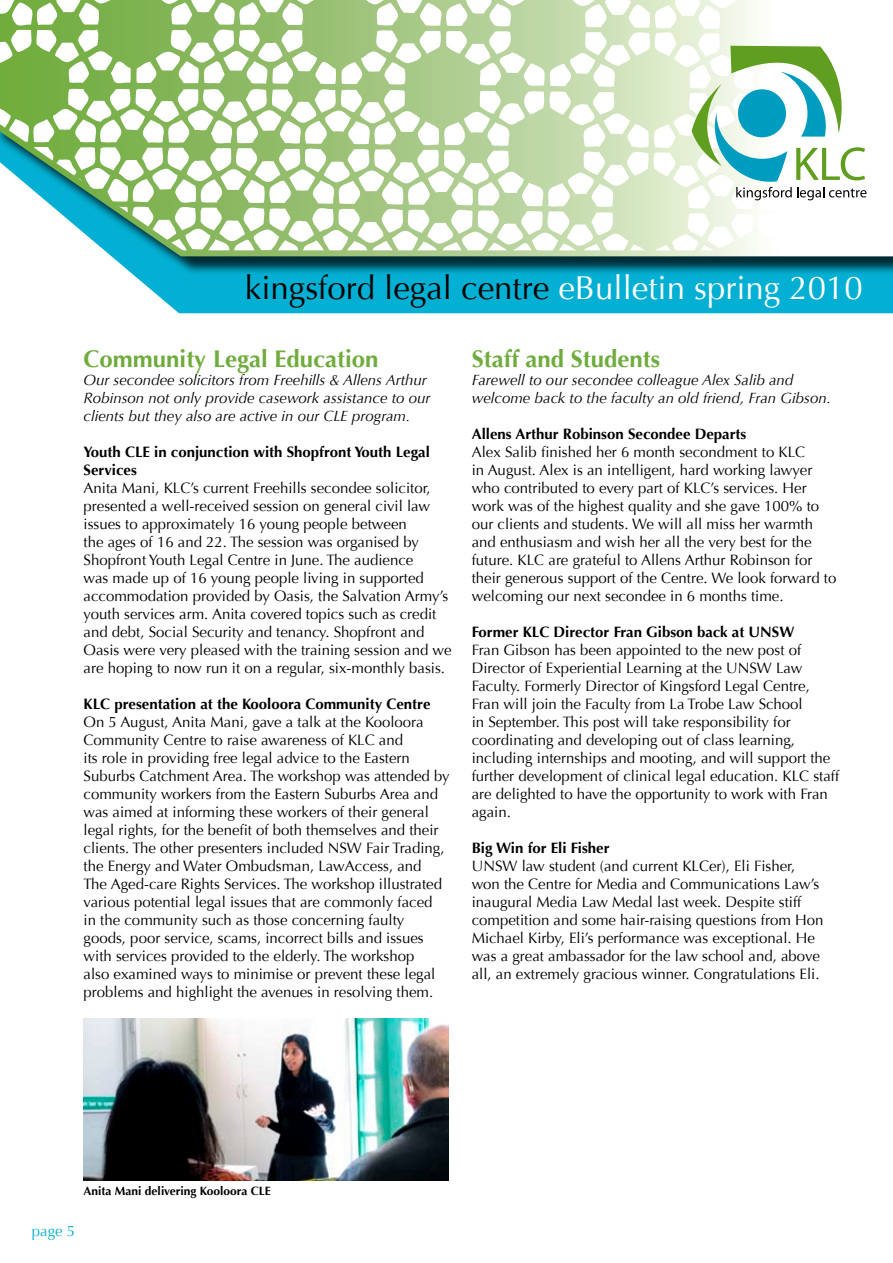
<style>
.page{position:relative;width:893px;height:1263px;background:#fff}
.page>*{position:absolute;margin:0;border:0;box-sizing:border-box;transform-origin:0 0}
.t1{font:33px "Optima";color:#000}
.t2{font:700 24px "Optima";color:#6fac3d}
.t3{font:15px/18px "Optima";color:#000}
.t4{font:italic 15px/18px "Optima";color:#000}
.t5{font:700 15px/18px "Optima";color:#000}
.t6{font:15px "Optima";color:#03afd2}
.t7{font:700 12px "Optima";color:#000}
.s1{color:#fff}
</style>
<div class="page">
<div style="left:133px;top:275px;width:760px;height:38px;background:#03afd2"></div>
<div style="left:0;top:0;width:893px;height:275px;background:#000;opacity:.75"></div>
<svg style="left:0;top:253px;width:893px;height:6px"></svg>
<svg style="left:0;top:0;width:893px;height:253px"></svg>
<img style="left:84px;top:1018px;width:364px;height:163px">
<h1 class="t1" style="left:245px;top:269px;width:620px">kingsford legal centre <span class="s1">eBulletin spring 2010</span></h1>
<h2 class="t2" style="left:84px;top:345px;width:296px">Community Legal Education</h2>
<p class="t4" style="left:84px;top:371px;width:348px">Our secondee solicitors from Freehills &amp; Allens Arthur<br>Robinson not only provide casework assistance to our clients but they also are active in our CLE program.</p>
<p class="t5" style="left:84px;top:443px;width:348px">Youth CLE in conjunction with Shopfront Youth Legal<br>Services</p>
<p class="t3" style="left:84px;top:479px;width:370px">Anita Mani, KLC’s current Freehills secondee solicitor, presented a well-received session on general civil law issues to approximately 16 young people between<br>the ages of 16 and 22. The session was organised by Shopfront Youth Legal Centre in June. The audience<br>was made up of 16 young people living in supported accommodation provided by Oasis, the Salvation Army’s youth services arm. Anita covered topics such as credit and debt, Social Security and tenancy. Shopfront and Oasis were very pleased with the training session and we are hoping to now run it on a regular, six-monthly basis.</p>
<p class="t5" style="left:84px;top:695px;width:348px">KLC presentation at the Kooloora Community Centre</p>
<p class="t3" style="left:84px;top:713px;width:367px">On 5 August, Anita Mani, gave a talk at the Kooloora Community Centre to raise awareness of KLC and<br>its role in providing free legal advice to the Eastern Suburbs Catchment Area. The workshop was attended by community workers from the Eastern Suburbs Area and was aimed at informing these workers of their general legal rights, for the benefit of both themselves and their clients. The other presenters included NSW Fair Trading, the Energy and Water Ombudsman, LawAccess, and<br>The Aged-care Rights Services. The workshop illustrated various potential legal issues that are commonly faced<br>in the community such as those concerning faulty goods, poor service, scams, incorrect bills and issues with services provided to the elderly. The workshop<br>also examined ways to minimise or prevent these legal problems and highlight the avenues in resolving them.</p>
<h2 class="t2" style="left:472px;top:345px;width:190px">Staff and Students</h2>
<p class="t4" style="left:472px;top:371px;width:361px">Farewell to our secondee colleague Alex Salib and welcome back to the faculty an old friend, Fran Gibson.</p>
<p class="t5" style="left:472px;top:425px;width:276px">Allens Arthur Robinson Secondee Departs</p>
<p class="t3" style="left:472px;top:443px;width:366px">Alex Salib finished her 6 month secondment to KLC<br>in August. Alex is an intelligent, hard working lawyer who contributed to every part of KLC’s services. Her work was of the highest quality and she gave 100% to our clients and students. We will all miss her warmth and enthusiasm and wish her all the very best for the future. KLC are grateful to Allens Arthur Robinson for their generous support of the Centre. We look forward to welcoming our next secondee in 6 months time.</p>
<p class="t5" style="left:472px;top:623px;width:324px">Former KLC Director Fran Gibson back at UNSW</p>
<p class="t3" style="left:472px;top:641px;width:369px">Fran Gibson has been appointed to the new post of Director of Experiential Learning at the UNSW Law Faculty. Formerly Director of Kingsford Legal Centre, Fran will join the Faculty from La Trobe Law School<br>in September. This post will take responsibility for coordinating and developing out of class learning, including internships and mooting, and will support the further development of clinical legal education. KLC staff are delighted to have the opportunity to work with Fran again.</p>
<p class="t5" style="left:472px;top:839px;width:139px">Big Win for Eli Fisher</p>
<p class="t3" style="left:472px;top:857px;width:353px">UNSW law student (and current KLCer), Eli Fisher, won the Centre for Media and Communications Law’s inaugural Media Law Medal last week. Despite stiff competition and some hair-raising questions from Hon Michael Kirby, Eli’s performance was exceptional. He was a great ambassador for the law school and, above all, an extremely gracious winner. Congratulations Eli.</p>
<p class="t7" style="left:84px;top:1184px;width:189px">Anita Mani delivering Kooloora CLE</p>
<p class="t6" style="left:32px;top:1222px;width:45px">page 5</p>
</div>
